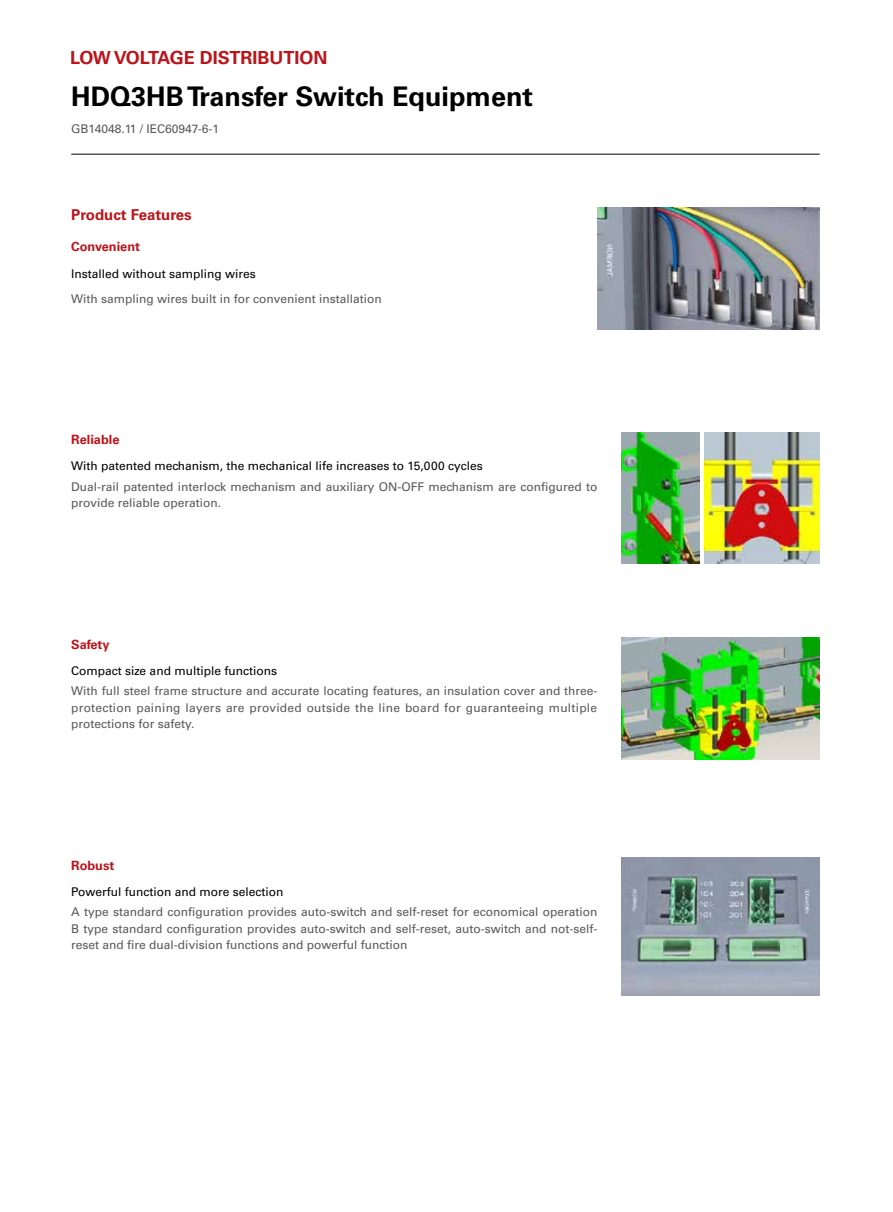
<style>
.page{position:relative;width:893px;height:1212px;background:#fff}
.page>*{position:absolute;margin:0;border:0;box-sizing:border-box;transform-origin:0 0}
.t1{font:700 27px "Univers LT Std";color:#000}
.t2{font:700 18px "Univers LT Std";color:#bc141b}
.t3{font:700 15px "Univers LT Std";color:#bc141b}
.t4{font:700 12.75px "Univers LT Std";color:#bc141b}
.t5{font:12px/16.5px "Univers LT Std";color:#5a5757;text-align:justify}
.t6{font:12px "Univers LT Std";color:#000}
</style>
<div class="page">
<img style="left:598px;top:207px;width:222px;height:122px">
<img style="left:705px;top:433px;width:115px;height:131px">
<img style="left:621px;top:433px;width:79px;height:131px">
<img style="left:621px;top:637px;width:199px;height:122px">
<img style="left:621px;top:858px;width:199px;height:137px">
<hr style="left:71px;top:154px;width:749px;height:1px;background:#000">
<h2 class="t2" style="left:70px;top:51px;width:259px">LOW VOLTAGE DISTRIBUTION</h2>
<h1 class="t1" style="left:71px;top:87px;width:463px">HDQ3HB Transfer Switch Equipment</h1>
<p class="t5" style="left:71px;top:122px;width:149px">GB14048.11 / IEC60947-6-1</p>
<p class="t3" style="left:71px;top:209px;width:122px">Product Features</p>
<p class="t4" style="left:71px;top:242px;width:70px">Convenient</p>
<p class="t6" style="left:71px;top:269px;width:186px">Installed without sampling wires</p>
<p class="t5" style="left:71px;top:292px;width:312px">With sampling wires built in for convenient installation</p>
<p class="t4" style="left:71px;top:435px;width:50px">Reliable</p>
<p class="t5" style="left:71px;top:480px;width:528px">Dual-rail patented interlock mechanism and auxiliary ON-OFF mechanism are configured to provide reliable operation.</p>
<p class="t6" style="left:71px;top:462px;width:413px">With patented mechanism, the mechanical life increases to 15,000 cycles</p>
<p class="t4" style="left:71px;top:639px;width:40px">Safety</p>
<p class="t5" style="left:71px;top:684px;width:528px">With full steel frame structure and accurate locating features, an insulation cover and three&shy;protection paining layers are provided outside the line board for guaranteeing multiple protections for safety.</p>
<p class="t6" style="left:71px;top:666px;width:207px">Compact size and multiple functions</p>
<p class="t4" style="left:71px;top:860px;width:45px">Robust</p>
<p class="t5" style="left:71px;top:905px;width:528px">A type standard configuration provides auto-switch and self-reset for economical operation B type standard configuration provides auto-switch and self-reset, auto-switch and not-self&shy;reset and fire dual-division functions and powerful function</p>
<p class="t6" style="left:71px;top:887px;width:214px">Powerful function and more selection</p>
</div>
